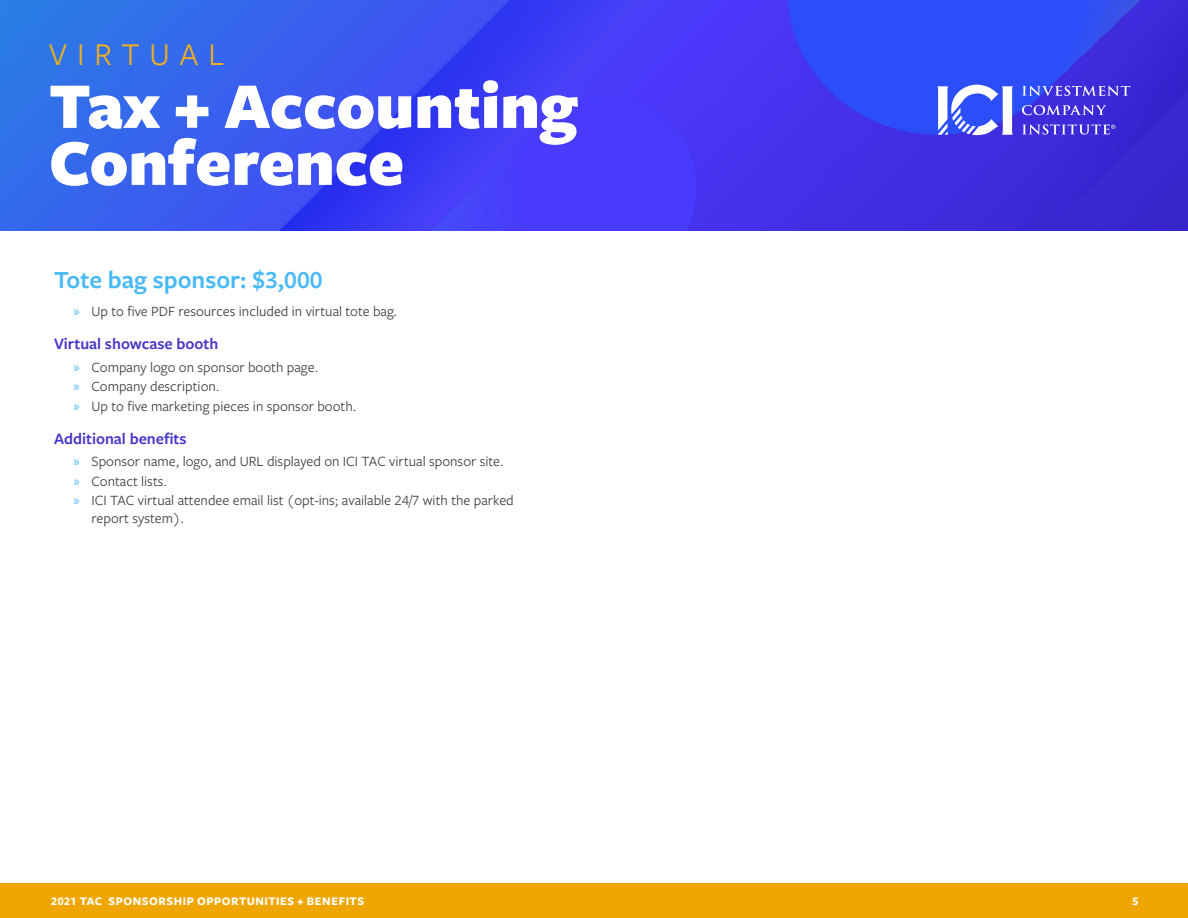
<style>
.page{position:relative;width:1188px;height:918px;background:#fff}
.page>*{position:absolute;margin:0;border:0;box-sizing:border-box;transform-origin:0 0}
.t1{font:900 67.5px/57px "Freight Sans Pro";color:#fff}
.t2{font:33px "Freight Sans Pro";letter-spacing:.3em;color:#f1af1c}
.t3{font:600 25.5px "Freight Sans Pro";color:#48b9f4}
.t4{font:600 16.5px "Freight Sans Pro";color:#4738c8}
.t5{font:14.7px/18px "Freight Sans Pro";color:#3e3e3f}
.t6{font:700 12px "Freight Sans Pro";letter-spacing:.045em;color:#fff}
.s1{font-family:"Myriad Pro";color:#48b9f4}
</style>
<div class="page">
<div style="left:0;top:883px;width:1188px;height:35px;background:#efa603"></div>
<img style="left:0;top:0;width:1188px;height:230px">
<svg style="left:1022px;top:86px;width:108px;height:10px"></svg>
<svg style="left:1022px;top:105px;width:85px;height:10px"></svg>
<svg style="left:938px;top:85px;width:75px;height:50px"></svg>
<svg style="left:1022px;top:124px;width:94px;height:11px"></svg>
<h2 class="t2" style="left:49px;top:32px;width:177px">VIRTUAL</h2>
<h1 class="t1" style="left:49px;top:75px;width:530px">Tax + Accounting<br>Conference</h1>
<h1 class="t3" style="left:54px;top:262px;width:270px">Tote bag sponsor: $3,000</h1>
<p class="t5" style="left:74px;top:302px;width:325px"><span class="s1">»</span> Up to five PDF resources included in virtual tote bag.</p>
<h2 class="t4" style="left:54px;top:333px;width:166px">Virtual showcase booth</h2>
<p class="t5" style="left:74px;top:357px;width:246px"><span class="s1">»</span> Company logo on sponsor booth page.</p>
<p class="t5" style="left:74px;top:377px;width:148px"><span class="s1">»</span> Company description.</p>
<p class="t5" style="left:74px;top:396px;width:284px"><span class="s1">»</span> Up to five marketing pieces in sponsor booth.</p>
<h2 class="t4" style="left:54px;top:427px;width:134px">Additional benefits</h2>
<p class="t5" style="left:74px;top:452px;width:432px"><span class="s1">»</span> Sponsor name, logo, and URL displayed on ICI TAC virtual sponsor site.</p>
<p class="t5" style="left:74px;top:471px;width:95px"><span class="s1">»</span> Contact lists.</p>
<p class="t5" style="left:92px;top:491px;width:424px;text-indent:-18px"><span class="s1">»</span> ICI TAC virtual attendee email list (opt-ins; available 24/7 with the parked report system).</p>
<p class="t6" style="left:51px;top:892px;width:314px">2021 TAC SPONSORSHIP OPPORTUNITIES + BENEFITS</p>
<p class="t6" style="left:1132px;top:892px;width:7px">5</p>
</div>
